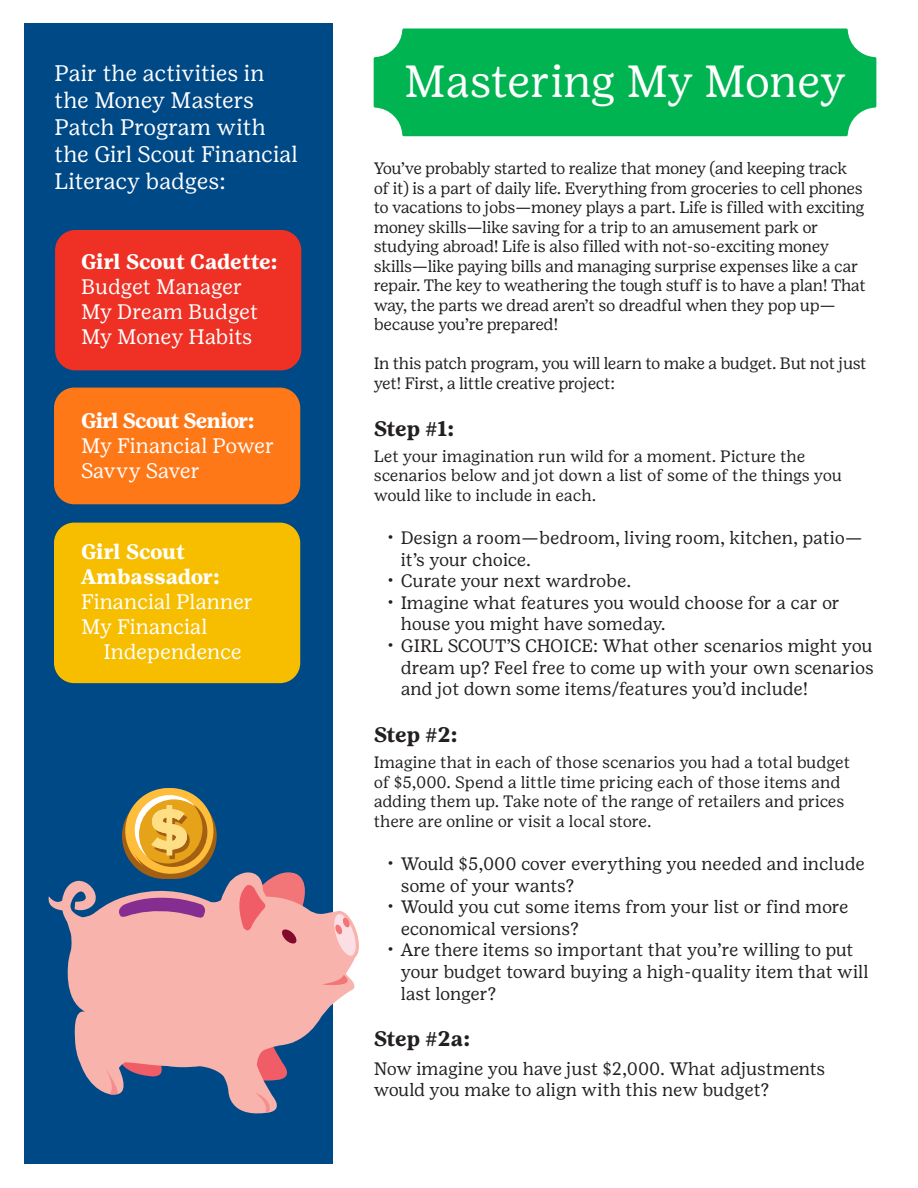
<style>
.page{position:relative;width:918px;height:1188px;background:#fff}
.page>*{position:absolute;margin:0;border:0;box-sizing:border-box;transform-origin:0 0}
.t1{font:45px "Girl Scout Text";letter-spacing:-.01em;color:#fff}
.t2{font:22.5px/27px "Girl Scout Text";letter-spacing:-.01em;color:#fff}
.t3{font:21px "Girl Scout Text";letter-spacing:-.01em;color:#fff}
.t4{font:700 21px "Girl Scout Text";letter-spacing:-.02em;color:#fff}
.t5{font:700 21px "Girl Scout Text";letter-spacing:-.03em;color:#231f20}
.t6{font:700 21px "Girl Scout Text";letter-spacing:-.045em;color:#fff}
.t7{font:700 21px "Girl Scout Text";color:#fff}
.t8{font:18px/21.6px "Girl Scout Text";letter-spacing:-.005em;color:#231f20}
.t9{font:16.5px/19.5px "Girl Scout Text";letter-spacing:-.02em;color:#231f20}
.t10{font:16.5px/19.5px "Girl Scout Text";color:#231f20}
</style>
<div class="page">
<div style="left:24px;top:24px;width:309px;height:1140px;background:#004987"></div>
<div style="left:374px;top:28px;width:502px;height:108px;background:#00b451"></div>
<div style="left:55px;top:230px;width:246px;height:140px;background:#ee3124;border-radius:20px"></div>
<div style="left:54px;top:388px;width:246px;height:116px;background:#ff7818;border-radius:20px"></div>
<div style="left:54px;top:523px;width:246px;height:160px;background:#f7be00;border-radius:20px"></div>
<svg style="left:48px;top:876px;width:311px;height:238px;fill:#f9b3ad"></svg>
<svg style="left:255px;top:1092px;width:18px;height:21px"></svg>
<svg style="left:236px;top:872px;width:76px;height:73px;background:#db8e93"></svg>
<svg style="left:91px;top:944px;width:77px;height:152px;background:#dea4a6"></svg>
<svg style="left:118px;top:896px;width:88px;height:24px;background:#b76a9d"></svg>
<svg style="left:321px;top:971px;width:38px;height:35px"></svg>
<svg style="left:333px;top:913px;width:24px;height:44px"></svg>
<div style="left:128px;top:788px;width:85px;height:86px;background:#febd3b;border-radius:50%"></div>
<svg style="left:119px;top:795px;width:104px;height:89px"></svg>
<p class="t2" style="left:55px;top:59px;width:245px">Pair the activities in the Money Masters<br>Patch Program with the Girl Scout Financial<br>Literacy badges:</p>
<p class="t4" style="left:81px;top:249px;width:198px">Girl Scout Cadette:</p>
<p class="t3" style="left:81px;top:274px;width:163px">Budget Manager</p>
<p class="t3" style="left:81px;top:299px;width:179px">My Dream Budget</p>
<p class="t3" style="left:81px;top:324px;width:173px">My Money Habits</p>
<p class="t6" style="left:81px;top:408px;width:175px">Girl Scout Senior:</p>
<p class="t3" style="left:81px;top:433px;width:195px">My Financial Power</p>
<p class="t3" style="left:81px;top:458px;width:121px">Savvy Saver</p>
<p class="t4" style="left:81px;top:539px;width:106px">Girl Scout</p>
<p class="t7" style="left:81px;top:564px;width:140px">Ambassador:</p>
<p class="t3" style="left:81px;top:589px;width:174px">Financial Planner</p>
<p class="t3" style="left:81px;top:614px;width:128px">My Financial</p>
<p class="t3" style="left:103px;top:639px;width:140px">Independence</p>
<p class="t1" style="left:404px;top:54px;width:443px">Mastering My Money</p>
<p class="t9" style="left:374px;top:158px;width:494px">You’ve probably started to realize that money (and keeping track of it) is a part of daily life. Everything from groceries to cell phones to vacations to jobs—money plays a part. Life is filled with exciting money skills—like saving for a trip to an amusement park or studying abroad! Life is also filled with not-so-exciting money skills—like paying bills and managing surprise expenses like a car repair. The key to weathering the tough stuff is to have a plan! That way, the parts we dread aren’t so dreadful when they pop up— because you’re prepared!</p>
<p class="t9" style="left:374px;top:353px;width:495px">In this patch program, you will learn to make a budget. But not just yet! First, a little creative project:</p>
<p class="t5" style="left:374px;top:415px;width:82px">Step #1:</p>
<p class="t10" style="left:374px;top:446px;width:470px">Let your imagination run wild for a moment. Picture the scenarios below and jot down a list of some of the things you would like to include in each.</p>
<p class="t8" style="left:401px;top:527px;width:464px;text-indent:-14px">• Design a room—bedroom, living room, kitchen, patio— it’s your choice.</p>
<p class="t8" style="left:387px;top:570px;width:246px">• Curate your next wardrobe.</p>
<p class="t8" style="left:401px;top:591px;width:441px;text-indent:-14px">• Imagine what features you would choose for a car or house you might have someday.</p>
<p class="t8" style="left:401px;top:635px;width:475px;text-align:justify;text-indent:-14px">• GIRL SCOUT’S CHOICE: What other scenarios might you dream up? Feel free to come up with your own scenarios and jot down some items/features you’d include!</p>
<p class="t5" style="left:374px;top:722px;width:85px">Step #2:</p>
<p class="t10" style="left:374px;top:752px;width:478px">Imagine that in each of those scenarios you had a total budget of $5,000. Spend a little time pricing each of those items and adding them up. Take note of the range of retailers and prices there are online or visit a local store.</p>
<p class="t8" style="left:401px;top:853px;width:466px;text-indent:-14px">• Would $5,000 cover everything you needed and include some of your wants?</p>
<p class="t8" style="left:401px;top:896px;width:449px;text-indent:-14px">• Would you cut some items from your list or find more economical versions?</p>
<p class="t8" style="left:401px;top:939px;width:469px;text-indent:-14px">• Are there items so important that you’re willing to put your budget toward buying a high-quality item that will last longer?</p>
<p class="t5" style="left:374px;top:1026px;width:98px">Step #2a:</p>
<p class="t8" style="left:374px;top:1057px;width:453px">Now imagine you have just $2,000. What adjustments would you make to align with this new budget?</p>
</div>
